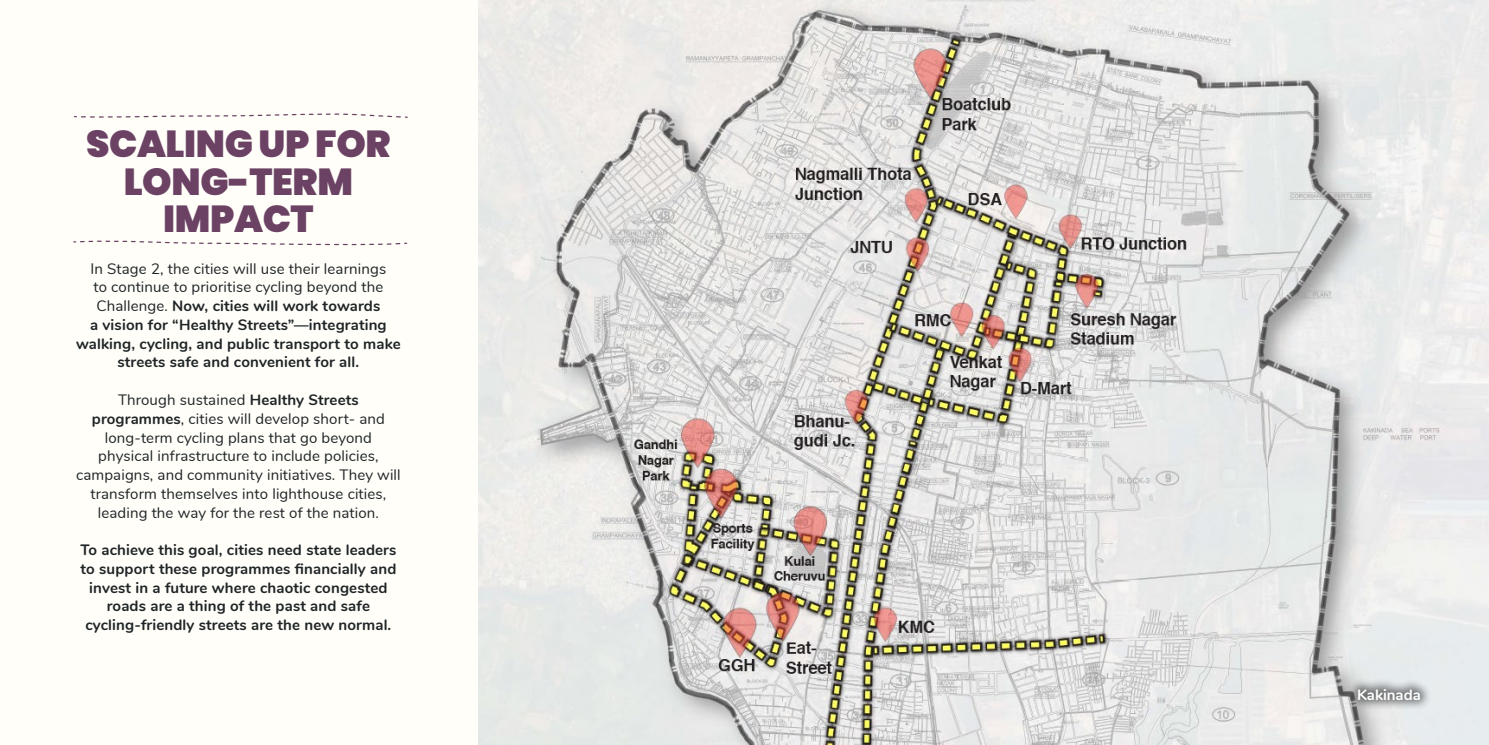
<style>
.page{position:relative;width:1489px;height:745px;background:#fff}
.page>*{position:absolute;margin:0;border:0;box-sizing:border-box;transform-origin:0 0}
.t1{font:900 37.5px/37.5px "Poppins";letter-spacing:-.01em;color:#6b4264;text-align:center}
.t2{font:700 15px/18.8px "Nunito";letter-spacing:.01em;color:#1f2426;text-align:center}
.t3{font:15px/18.8px "Nunito";letter-spacing:.01em;color:#1f2426;text-align:center}
.t4{font:700 15px "Nunito";color:#fff}
.s1{font-weight:400}
.s2{font-weight:700}
</style>
<div class="page">
<div style="left:0;top:0;width:478px;height:744px;background:#fffef9"></div>
<svg style="left:73px;top:240px;width:335px;height:5px"></svg>
<svg style="left:74px;top:113px;width:334px;height:5px"></svg>
<img style="left:479px;top:0;width:1009px;height:744px">
<div style="left:1346px;top:677px;width:85px;height:33px;background:#000;opacity:.5"></div>
<h1 class="t1" style="left:86px;top:125px;width:306px">SCALING UP FOR<br>LONG-TERM<br>IMPACT</h1>
<p class="t2" style="left:76px;top:258px;width:326px"><span class="s1">In Stage 2, the cities will use their learnings<br>to continue to prioritise cycling beyond the Challenge.</span> Now, cities will work towards<br>a vision for “Healthy Streets”—integrating walking, cycling, and public transport to make streets safe and convenient for all.</p>
<p class="t3" style="left:76px;top:389px;width:326px">Through sustained <span class="s2">Healthy Streets programmes</span>, cities will develop short- and long-term cycling plans that go beyond physical infrastructure to include policies, campaigns, and community initiatives. They will transform themselves into lighthouse cities, leading the way for the rest of the nation.</p>
<p class="t2" style="left:80px;top:539px;width:317px">To achieve this goal, cities need state leaders to support these programmes financially and invest in a future where chaotic congested roads are a thing of the past and safe cycling-friendly streets are the new normal.</p>
<p class="t4" style="left:1356px;top:683px;width:65px">Kakinada</p>
</div>
